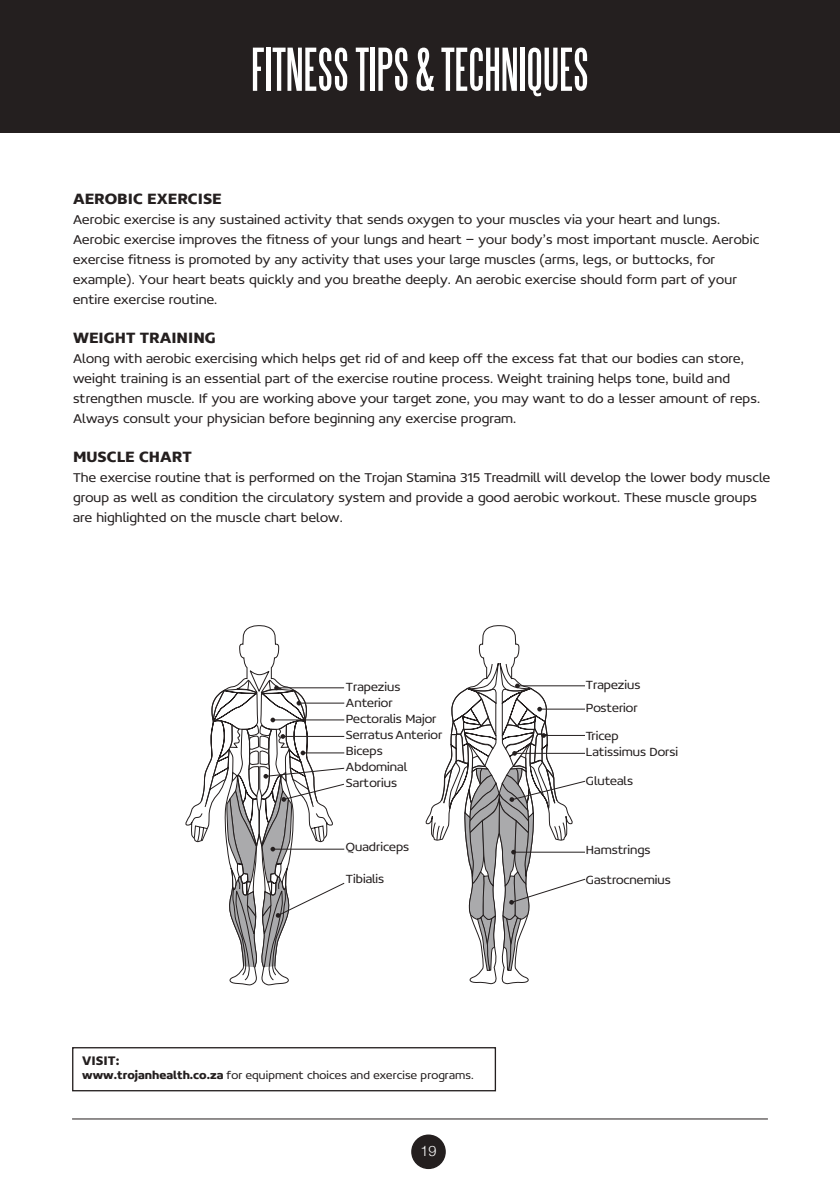
<style>
.page{position:relative;width:840px;height:1191px;background:#fff}
.page>*{position:absolute;margin:0;border:0;box-sizing:border-box;transform-origin:0 0}
.t1{font:54px "Steelfish";color:#fff}
.t2{font:700 16px "Concord";color:#241f1f}
.t3{font:300 14.4px "Helvetica Neue";color:#fff}
.t4{font:300 14px/20px "Concord";letter-spacing:.01em;color:#241f1f}
.t5{font:700 13.4px "Concord";color:#241f1f}
.t6{font:300 13px/16px "Concord";color:#241f1f}
.t7{font:300 12px "Concord";letter-spacing:.01em;color:#241f1f}
.s1{font-weight:700}
</style>
<div class="page">
<div style="left:411px;top:1135px;width:34px;height:33px;background:#241f1f;border-radius:50%"></div>
<div style="left:411px;top:1134px;width:34px;height:35px;border:1px solid #241f1f;border-radius:50%"></div>
<div style="left:0;top:0;width:839px;height:133px;background:#241f1f"></div>
<hr style="left:72px;top:1118px;width:695px;height:1px;background:#241f1f">
<div style="left:72px;top:1047px;width:423px;height:44px;border:1px solid #241f1f"></div>
<svg style="left:469px;top:625px;width:60px;height:360px"></svg>
<svg style="left:185px;top:625px;width:95px;height:201px"></svg>
<svg style="left:190px;top:670px;width:155px;height:316px"></svg>
<svg style="left:432px;top:636px;width:153px;height:335px"></svg>
<h1 class="t1" style="left:251px;top:41px;width:339px">FITNESS TIPS &amp; TECHNIQUES</h1>
<p class="t2" style="left:73px;top:189px;width:150px">AEROBIC EXERCISE</p>
<p class="t4" style="left:73px;top:209px;width:687px">Aerobic exercise is any sustained activity that sends oxygen to your muscles via your heart and lungs.<br>Aerobic exercise improves the fitness of your lungs and heart − your body’s most important muscle. Aerobic exercise fitness is promoted by any activity that uses your large muscles (arms, legs, or buttocks, for example). Your heart beats quickly and you breathe deeply. An aerobic exercise should form part of your entire exercise routine.</p>
<p class="t2" style="left:73px;top:328px;width:144px">WEIGHT TRAINING</p>
<p class="t4" style="left:73px;top:348px;width:688px">Along with aerobic exercising which helps get rid of and keep off the excess fat that our bodies can store, weight training is an essential part of the exercise routine process. Weight training helps tone, build and strengthen muscle. If you are working above your target zone, you may want to do a lesser amount of reps.<br>Always consult your physician before beginning any exercise program.</p>
<p class="t2" style="left:73px;top:447px;width:120px">MUSCLE CHART</p>
<p class="t4" style="left:73px;top:467px;width:698px">The exercise routine that is performed on the Trojan Stamina 315 Treadmill will develop the lower body muscle group as well as condition the circulatory system and provide a good aerobic workout. These muscle groups are highlighted on the muscle chart below.</p>
<p class="t6" style="left:346px;top:678px;width:98px">Trapezius<br>Anterior<br>Pectoralis Major<br>Serratus Anterior<br>Biceps<br>Abdominal<br>Sartorius</p>
<p class="t6" style="left:346px;top:838px;width:65px">Quadriceps</p>
<p class="t6" style="left:346px;top:871px;width:40px">Tibialis</p>
<p class="t5" style="left:82px;top:1052px;width:39px">VISIT:</p>
<p class="t7" style="left:82px;top:1067px;width:392px"><span class="s1">www.trojanhealth.co.za</span> for equipment choices and exercise programs.</p>
<p class="t3" style="left:420px;top:1139px;width:18px">19</p>
<p class="t6" style="left:585px;top:673px;width:56px;line-height:23px">Trapezius<br>Posterior</p>
<p class="t6" style="left:585px;top:727px;width:94px">Tricep<br>Latissimus Dorsi</p>
<p class="t6" style="left:585px;top:772px;width:49px">Gluteals</p>
<p class="t6" style="left:585px;top:841px;width:66px">Hamstrings</p>
<p class="t6" style="left:585px;top:871px;width:86px">Gastrocnemius</p>
</div>
